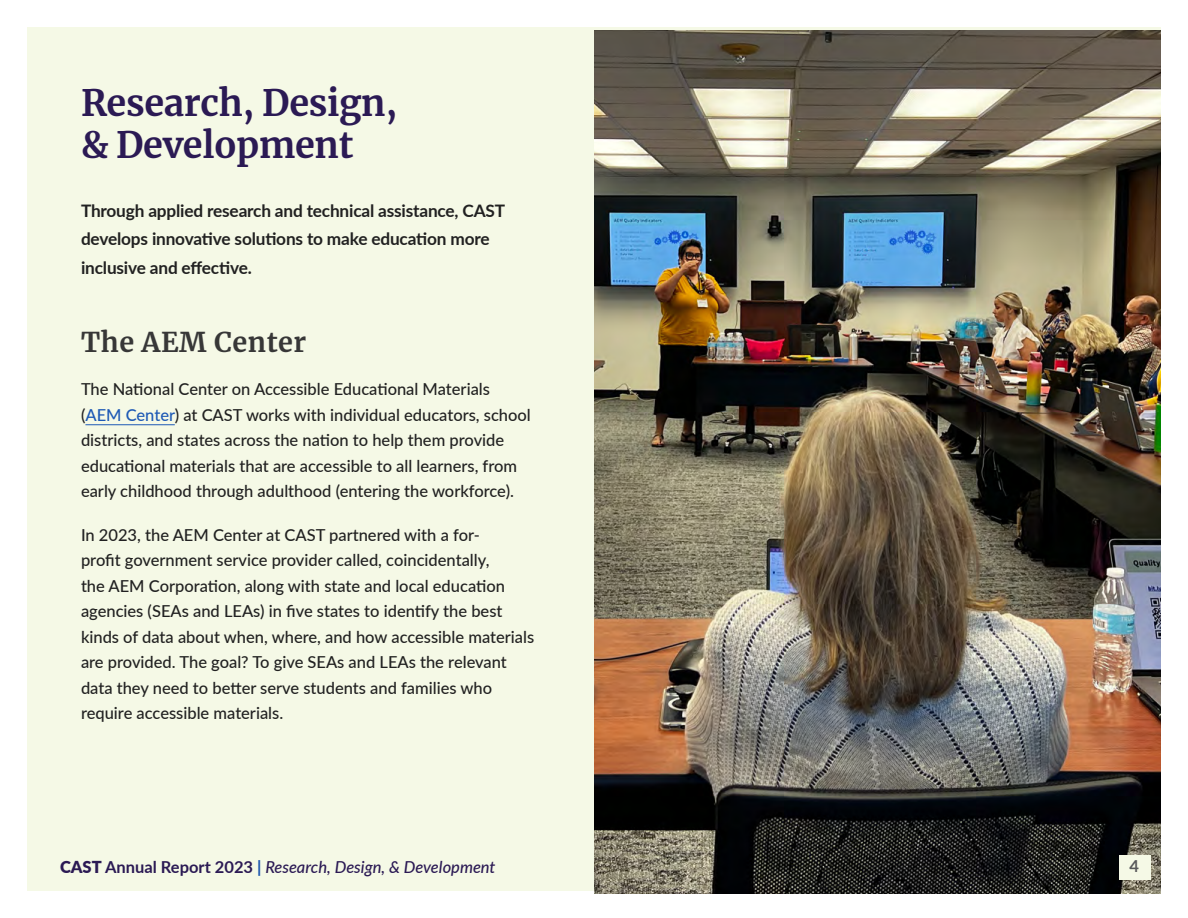
<style>
.page{position:relative;width:1188px;height:918px;background:#fff}
.page>*{position:absolute;margin:0;border:0;box-sizing:border-box;transform-origin:0 0}
.t1{font:700 36px/42px "Merriweather";letter-spacing:-.01em;color:#2b1a54}
.t2{font:700 27px "Merriweather";letter-spacing:.02em;color:#373737}
.t3{font:700 17.25px/28.5px "Lato";letter-spacing:-.01em;color:#212121}
.t4{font:500 16.5px/25.5px "Lato";color:#212121}
.t5{font:italic 500 16.5px "Lato";color:#2b1a54}
.t6{font:700 16.5px "Lato";color:#58595b}
.s1{color:#1d59b5}
.s2{font-weight:900;font-style:normal}
.s3{font-weight:700;font-style:normal}
.s4{font-weight:800;font-style:normal;color:#1f59b0}
</style>
<div class="page">
<div style="left:27px;top:27px;width:1134px;height:864px;background:#f5f9e6"></div>
<hr style="left:85px;top:424px;width:90px;height:1px;background:#1d59b5">
<img style="left:594px;top:30px;width:567px;height:864px">
<div style="left:1119px;top:855px;width:31px;height:24px;background:#f5f9e6"></div>
<h2 class="t1" style="left:81px;top:81px;width:318px">Research, Design, &amp; Development</h2>
<p class="t3" style="left:81px;top:196px;width:426px">Through applied research and technical assistance, CAST develops innovative solutions to make education more inclusive and effective.</p>
<h3 class="t2" style="left:81px;top:323px;width:227px">The AEM Center</h3>
<p class="t4" style="left:81px;top:376px;width:451px">The National Center on Accessible Educational Materials (<span class="s1">AEM Center</span>) at CAST works with individual educators, school districts, and states across the nation to help them provide educational materials that are accessible to all learners, from early childhood through adulthood (entering the workforce).</p>
<p class="t4" style="left:81px;top:521px;width:455px">In 2023, the AEM Center at CAST partnered with a for-<br>profit government service provider called, coincidentally,<br>the AEM Corporation, along with state and local education agencies (SEAs and LEAs) in five states to identify the best kinds of data about when, where, and how accessible materials are provided. The goal? To give SEAs and LEAs the relevant data they need to better serve students and families who require accessible materials.</p>
<p class="t5" style="left:60px;top:855px;width:437px"><span class="s2">CAST</span> <span class="s3">Annual Report 2023</span> <span class="s4">|</span> Research, Design, &amp; Development</p>
<p class="t6" style="left:1130px;top:854px;width:11px">4</p>
</div>
